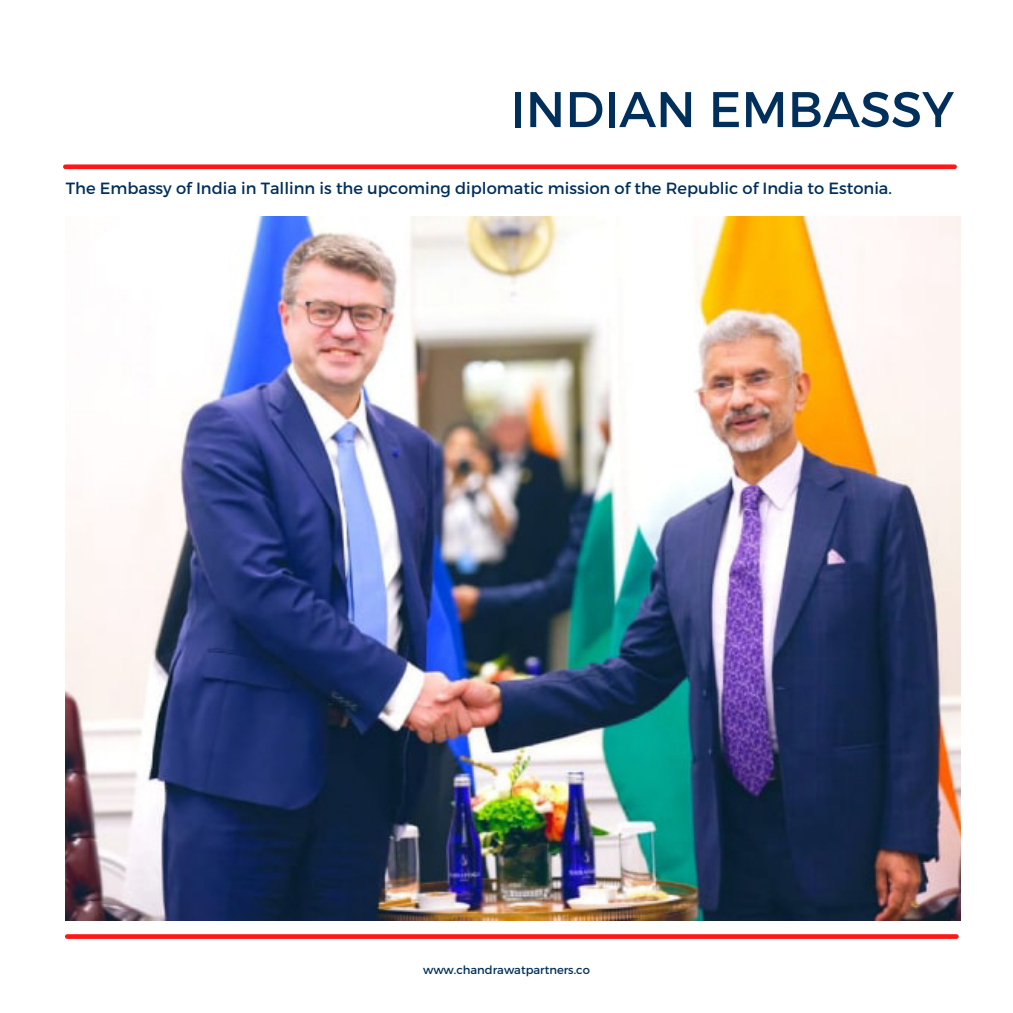
<style>
.page{position:relative;width:1013px;height:1013px;background:#fff}
.page>*{position:absolute;margin:0;border:0;box-sizing:border-box;transform-origin:0 0}
.t1{font:50px "Montserrat";color:#002f5b}
.t2{font:16.25px "Montserrat";color:#002f5b}
.t3{font:11.5px "Montserrat";color:#00305b}
</style>
<div class="page">
<div style="left:65px;top:164px;width:889px;height:5px;background:#ff1616"></div>
<svg style="left:67px;top:934px;width:889px;height:4px;background:#f22"></svg>
<img style="left:66px;top:216px;width:894px;height:704px">
<p class="t1" style="left:510px;top:77px;width:445px">INDIAN EMBASSY</p>
<p class="t2" style="left:66px;top:177px;width:827px">The Embassy of India in Tallinn is the upcoming diplomatic mission of the Republic of India to Estonia.</p>
<p class="t3" style="left:423px;top:961px;width:168px">www.chandrawatpartners.co</p>
</div>
